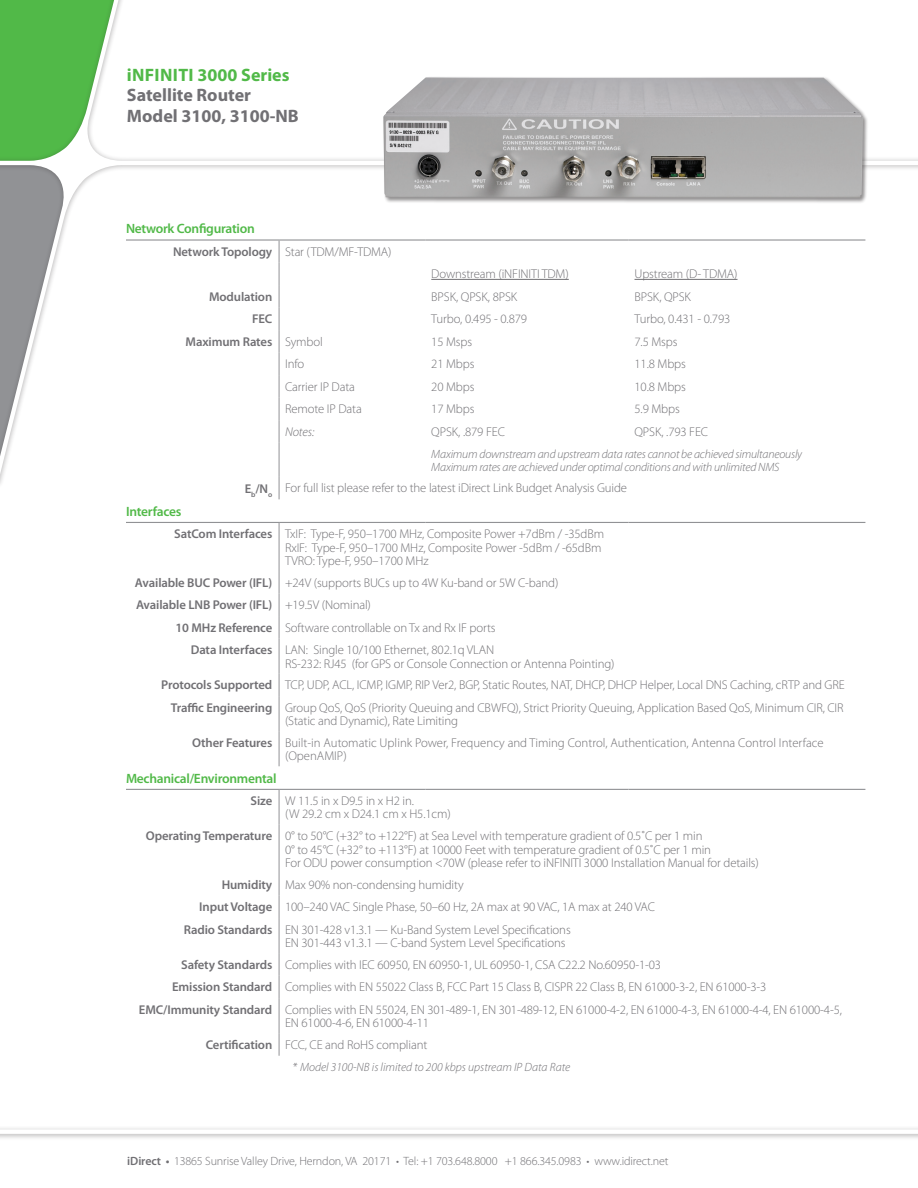
<style>
.page{position:relative;width:918px;height:1188px;background:#fff}
.page>*{position:absolute;margin:0;border:0;box-sizing:border-box;transform-origin:0 0}
.Header_-_Product_Ser{font:700 18px/20.4px "Myriad Pro";color:#717074}
.Header_-_Product_Ser-2{font:700 18px "Myriad Pro";letter-spacing:.005em;color:#51b948}
.Specs_-_Section_Head{font:600 13.5px "Myriad Pro";letter-spacing:-.02em;color:#51b948}
.Specs_-_Body{font:300 12.75px/13.5px "Myriad Pro";letter-spacing:-.01em;color:#717074}
.Specs_-_Subhead{font:600 12.75px "Myriad Pro";letter-spacing:-.01em;color:#717074}
.Specs_-_Body-2{font:italic 300 12.75px "Myriad Pro";letter-spacing:-.01em;color:#717074}
.Specs_-_Footnote{font:italic 300 12px/13.2px "Myriad Pro";letter-spacing:-.015em;color:#717074}
.Specs_-_Body-3{font:300 12px "Myriad Pro";letter-spacing:-.01em;color:#717074}
.s1{font-weight:600}
</style>
<div class="page">
<svg style="left:0;top:0;width:918px;height:483px"></svg>
<div style="left:0;top:1124px;width:918px;height:30px;background:#231f20;opacity:.29"></div>
<svg style="left:0;top:1129px;width:918px;height:5px"></svg>
<div style="left:382px;top:77px;width:521px;height:166px;background:#231f20;opacity:.5"></div>
<img style="left:383px;top:77px;width:480px;height:121px">
<svg style="left:279px;top:241px;width:1px;height:202px"></svg>
<hr style="left:279px;top:443px;width:1px;height:34px;background:#919295">
<svg style="left:279px;top:477px;width:1px;height:22px"></svg>
<hr style="left:279px;top:523px;width:1px;height:48px;background:#919295">
<svg style="left:279px;top:571px;width:1px;height:68px"></svg>
<hr style="left:279px;top:639px;width:1px;height:35px;background:#919295">
<svg style="left:279px;top:674px;width:1px;height:22px"></svg>
<hr style="left:279px;top:696px;width:1px;height:35px;background:#919295">
<hr style="left:279px;top:731px;width:1px;height:35px;background:#919295">
<hr style="left:126px;top:522px;width:153px;height:1px;background:#919295">
<hr style="left:279px;top:522px;width:146px;height:1px;background:#919295">
<hr style="left:425px;top:522px;width:204px;height:1px;background:#919295">
<hr style="left:629px;top:522px;width:236px;height:1px;background:#919295">
<hr style="left:126px;top:239px;width:153px;height:2px;background:#919295">
<hr style="left:279px;top:239px;width:146px;height:2px;background:#919295">
<hr style="left:425px;top:239px;width:204px;height:2px;background:#919295">
<hr style="left:629px;top:239px;width:236px;height:2px;background:#919295">
<hr style="left:279px;top:790px;width:1px;height:34px;background:#919295">
<hr style="left:279px;top:824px;width:1px;height:49px;background:#919295">
<svg style="left:279px;top:873px;width:1px;height:45px"></svg>
<hr style="left:279px;top:918px;width:1px;height:35px;background:#919295">
<svg style="left:279px;top:953px;width:1px;height:45px"></svg>
<hr style="left:279px;top:998px;width:1px;height:35px;background:#919295">
<svg style="left:279px;top:1033px;width:1px;height:23px"></svg>
<hr style="left:126px;top:789px;width:153px;height:1px;background:#919295">
<hr style="left:279px;top:789px;width:146px;height:1px;background:#919295">
<hr style="left:425px;top:789px;width:204px;height:1px;background:#919295">
<hr style="left:629px;top:789px;width:236px;height:1px;background:#919295">
<hr style="left:431px;top:279px;width:138px;height:1px;background:#717074">
<hr style="left:635px;top:279px;width:103px;height:1px;background:#717074">
<p class="Header_-_Product_Ser-2" style="left:127px;top:63px;width:164px">iNfiniti 3000 Series</p>
<p class="Header_-_Product_Ser" style="left:127px;top:85px;width:173px">Satellite Router<br>Model 3100, 3100-NB</p>
<p class="Specs_-_Section_Head" style="left:126px;top:220px;width:130px">Network Configuration</p>
<p class="Specs_-_Subhead" style="left:173px;top:243px;width:101px">Network Topology</p>
<p class="Specs_-_Body" style="left:285px;top:244px;width:108px">Star (TDM/MF-TDMA)</p>
<p class="Specs_-_Body" style="left:431px;top:267px;width:139px">Downstream (iNFINITI TDM)</p>
<p class="Specs_-_Body" style="left:635px;top:267px;width:105px">Upstream (D- TDMA)</p>
<p class="Specs_-_Subhead" style="left:209px;top:288px;width:65px">Modulation</p>
<p class="Specs_-_Body" style="left:431px;top:290px;width:87px">BPSK, QPSK, 8PSK</p>
<p class="Specs_-_Body" style="left:635px;top:290px;width:58px">BPSK, QPSK</p>
<p class="Specs_-_Subhead" style="left:252px;top:311px;width:22px">FEC</p>
<p class="Specs_-_Body" style="left:431px;top:312px;width:97px">Turbo, 0.495 - 0.879</p>
<p class="Specs_-_Body" style="left:635px;top:312px;width:97px">Turbo, 0.431 - 0.793</p>
<p class="Specs_-_Subhead" style="left:186px;top:333px;width:88px">Maximum Rates</p>
<p class="Specs_-_Body" style="left:285px;top:335px;width:39px">Symbol</p>
<p class="Specs_-_Body" style="left:431px;top:335px;width:42px">15 Msps</p>
<p class="Specs_-_Body" style="left:635px;top:335px;width:45px">7.5 Msps</p>
<p class="Specs_-_Body" style="left:285px;top:357px;width:21px">Info</p>
<p class="Specs_-_Body" style="left:431px;top:357px;width:45px">21 Mbps</p>
<p class="Specs_-_Body" style="left:635px;top:357px;width:53px">11.8 Mbps</p>
<p class="Specs_-_Body" style="left:285px;top:380px;width:71px">Carrier IP Data</p>
<p class="Specs_-_Body" style="left:431px;top:380px;width:45px">20 Mbps</p>
<p class="Specs_-_Body" style="left:635px;top:380px;width:53px">10.8 Mbps</p>
<p class="Specs_-_Body" style="left:285px;top:402px;width:78px">Remote IP Data</p>
<p class="Specs_-_Body" style="left:431px;top:402px;width:45px">17 Mbps</p>
<p class="Specs_-_Body" style="left:635px;top:402px;width:47px">5.9 Mbps</p>
<p class="Specs_-_Body-2" style="left:285px;top:424px;width:31px">Notes:</p>
<p class="Specs_-_Body" style="left:431px;top:425px;width:75px">QPSK, .879 FEC</p>
<p class="Specs_-_Body" style="left:635px;top:425px;width:75px">QPSK, .793 FEC</p>
<p class="Specs_-_Footnote" style="left:431px;top:447px;width:372px">Maximum downstream and upstream data rates cannot be achieved simultaneously<br>Maximum rates are achieved under optimal conditions and with unlimited NMS</p>
<p class="Specs_-_Subhead" style="left:245px;top:480px;width:29px">E<sub>b</sub>/N<sub>o</sub></p>
<p class="Specs_-_Body" style="left:285px;top:481px;width:344px">For full list please refer to the latest iDirect Link Budget Analysis Guide</p>
<p class="Specs_-_Section_Head" style="left:126px;top:503px;width:57px">Interfaces</p>
<p class="Specs_-_Subhead" style="left:174px;top:526px;width:100px">SatCom Interfaces</p>
<p class="Specs_-_Body" style="left:285px;top:527px;width:321px">TxIF: Type-F, 950–1700 MHz, Composite Power +7dBm / -35dBm<br>RxIF: Type-F, 950–1700 MHz, Composite Power -5dBm / -65dBm<br>TVRO: Type-F, 950–1700 MHz</p>
<p class="Specs_-_Subhead" style="left:135px;top:574px;width:139px">Available BUC Power (IFL)</p>
<p class="Specs_-_Body" style="left:285px;top:575px;width:275px">+24V (supports BUCs up to 4W Ku-band or 5W C-band)</p>
<p class="Specs_-_Subhead" style="left:136px;top:597px;width:138px">Available LNB Power (IFL)</p>
<p class="Specs_-_Body" style="left:285px;top:598px;width:87px">+19.5V (Nominal)</p>
<p class="Specs_-_Subhead" style="left:175px;top:619px;width:98px">10 MHz Reference</p>
<p class="Specs_-_Body" style="left:285px;top:621px;width:212px">Software controllable on Tx and Rx IF ports</p>
<p class="Specs_-_Subhead" style="left:191px;top:642px;width:83px">Data Interfaces</p>
<p class="Specs_-_Body" style="left:285px;top:643px;width:331px">LAN: Single 10/100 Ethernet, 802.1q VLAN<br>RS-232: RJ45 (for GPS or Console Connection or Antenna Pointing)</p>
<p class="Specs_-_Subhead" style="left:161px;top:677px;width:113px">Protocols Supported</p>
<p class="Specs_-_Body" style="left:285px;top:678px;width:561px">TCP, UDP, ACL, ICMP, IGMP, RIP Ver2, BGP, Static Routes, NAT, DHCP, DHCP Helper, Local DNS Caching, cRTP and GRE</p>
<p class="Specs_-_Subhead" style="left:171px;top:700px;width:103px">Traffic Engineering</p>
<p class="Specs_-_Body" style="left:285px;top:701px;width:560px">Group QoS, QoS (Priority Queuing and CBWFQ), Strict Priority Queuing, Application Based QoS, Minimum CIR, CIR (Static and Dynamic), Rate Limiting</p>
<p class="Specs_-_Subhead" style="left:192px;top:735px;width:82px">Other Features</p>
<p class="Specs_-_Body" style="left:285px;top:736px;width:540px">Built-in Automatic Uplink Power, Frequency and Timing Control, Authentication, Antenna Control Interface (OpenAMIP)</p>
<p class="Specs_-_Section_Head" style="left:126px;top:770px;width:152px">Mechanical/Environmental</p>
<p class="Specs_-_Subhead" style="left:251px;top:793px;width:23px">Size</p>
<p class="Specs_-_Body" style="left:285px;top:794px;width:167px">W 11.5 in x D9.5 in x H2 in.<br>(W 29.2 cm x D24.1 cm x H5.1cm)</p>
<p class="Specs_-_Subhead" style="left:146px;top:828px;width:128px">Operating Temperature</p>
<p class="Specs_-_Body" style="left:285px;top:829px;width:475px">0° to 50°C (+32° to +122°F) at Sea Level with temperature gradient of 0.5˚C per 1 min<br>0° to 45°C (+32° to +113°F) at 10000 Feet with temperature gradient of 0.5˚C per 1 min<br>For ODU power consumption &lt;70W (please refer to iNFINITI 3000 Installation Manual for details)</p>
<p class="Specs_-_Subhead" style="left:222px;top:876px;width:52px">Humidity</p>
<p class="Specs_-_Body" style="left:285px;top:877px;width:180px">Max 90% non-condensing humidity</p>
<p class="Specs_-_Subhead" style="left:199px;top:899px;width:75px">Input Voltage</p>
<p class="Specs_-_Body" style="left:285px;top:900px;width:371px">100–240 VAC Single Phase, 50–60 Hz, 2A max at 90 VAC, 1A max at 240 VAC</p>
<p class="Specs_-_Subhead" style="left:184px;top:921px;width:90px">Radio Standards</p>
<p class="Specs_-_Body" style="left:285px;top:922px;width:287px">EN 301-428 v1.3.1 — Ku-Band System Level Specifications<br>EN 301-443 v1.3.1 — C-band System Level Specifications</p>
<p class="Specs_-_Subhead" style="left:181px;top:956px;width:93px">Safety Standards</p>
<p class="Specs_-_Body" style="left:285px;top:958px;width:378px">Complies with IEC 60950, EN 60950-1, UL 60950-1, CSA C22.2 No.60950-1-03</p>
<p class="Specs_-_Subhead" style="left:172px;top:979px;width:102px">Emission Standard</p>
<p class="Specs_-_Body" style="left:285px;top:980px;width:483px">Complies with EN 55022 Class B, FCC Part 15 Class B, CISPR 22 Class B, EN 61000-3-2, EN 61000-3-3</p>
<p class="Specs_-_Subhead" style="left:139px;top:1002px;width:135px">EMC/Immunity Standard</p>
<p class="Specs_-_Body" style="left:285px;top:1003px;width:558px">Complies with EN 55024, EN 301-489-1, EN 301-489-12, EN 61000-4-2, EN 61000-4-3, EN 61000-4-4, EN 61000-4-5,<br>EN 61000-4-6, EN 61000-4-11</p>
<p class="Specs_-_Subhead" style="left:206px;top:1037px;width:68px">Certification</p>
<p class="Specs_-_Body" style="left:285px;top:1038px;width:144px">FCC, CE and RoHS compliant</p>
<p class="Specs_-_Footnote" style="left:292px;top:1060px;width:279px">* Model 3100-NB is limited to 200 kbps upstream IP Data Rate</p>
<p class="Specs_-_Body-3" style="left:127px;top:1154px;width:543px"><span class="s1">iDirect •</span> 13865 Sunrise Valley Drive, Herndon, VA 20171 • Tel: +1 703.648.8000 +1 866.345.0983 • www.idirect.net</p>
</div>
